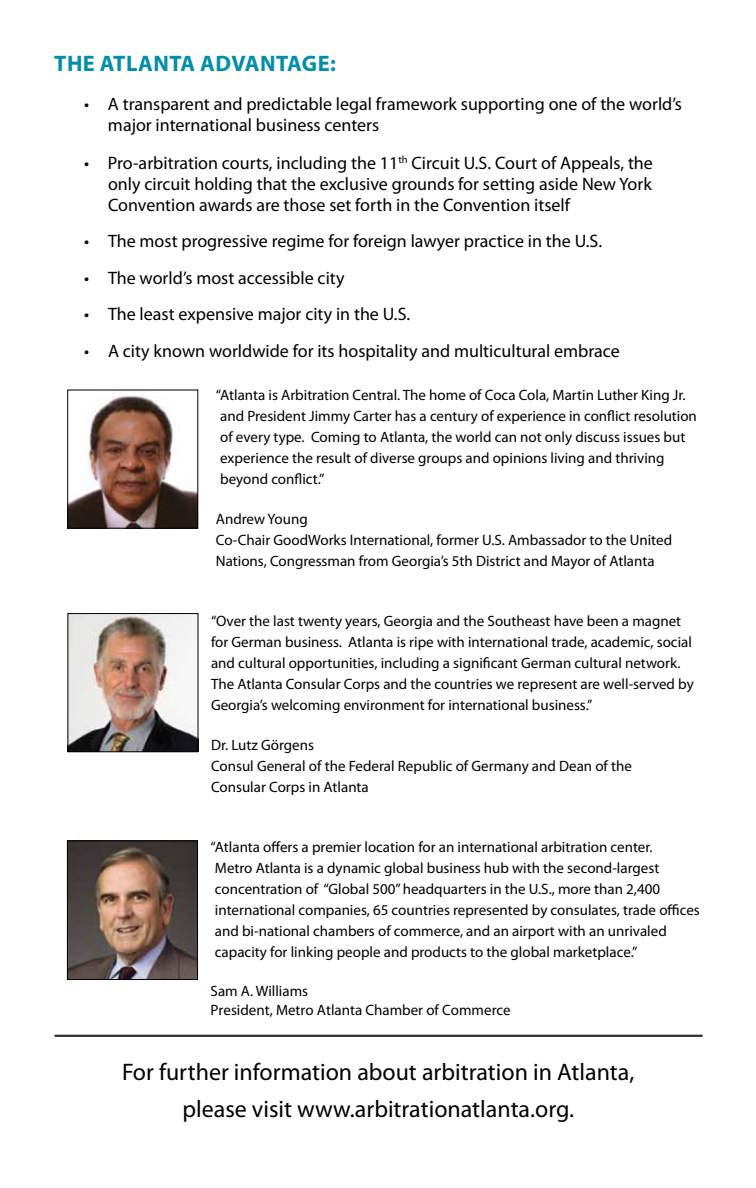
<style>
.page{position:relative;width:756px;height:1188px;background:#fff}
.page>*{position:absolute;margin:0;border:0;box-sizing:border-box;transform-origin:0 0}
.t1{font:24px/37.5px "Myriad Pro";color:#000;text-align:center}
.t2{font:700 22.5px "Myriad Pro";letter-spacing:.02em;color:#008da8}
.t3{font:18px/21px "Myriad Pro";color:#000}
.t4{font:15px/21px "Myriad Pro";color:#000}
</style>
<div class="page">
<img style="left:69px;top:395px;width:127px;height:132px">
<div style="left:67px;top:390px;width:131px;height:139px;border:1px solid #000"></div>
<img style="left:70px;top:615px;width:126px;height:135px">
<div style="left:68px;top:613px;width:130px;height:139px;border:1px solid #000"></div>
<img style="left:69px;top:843px;width:127px;height:135px">
<div style="left:67px;top:841px;width:131px;height:139px;border:1px solid #000"></div>
<hr style="left:55px;top:1035px;width:648px;height:1px;background:#000">
<hr style="left:55px;top:1036px;width:648px;height:1px;background:#000">
<h2 class="t2" style="left:54px;top:49px;width:283px">THE ATLANTA ADVANTAGE:</h2>
<p class="t3" style="left:108px;top:93px;width:576px;text-indent:-24px">• A transparent and predictable legal framework supporting one of the world’s major international business centers</p>
<p class="t3" style="left:108px;top:152px;width:546px;text-align:justify;text-indent:-24px">• Pro-arbitration courts, including the 11<sup>th</sup> Circuit U.S. Court of Appeals, the only circuit holding that the exclusive grounds for setting aside New York Convention awards are those set forth in the Convention itself</p>
<p class="t3" style="left:84px;top:231px;width:520px">• The most progressive regime for foreign lawyer practice in the U.S.</p>
<p class="t3" style="left:84px;top:267px;width:262px">• The world’s most accessible city</p>
<p class="t3" style="left:84px;top:303px;width:328px">• The least expensive major city in the U.S.</p>
<p class="t3" style="left:84px;top:340px;width:537px">• A city known worldwide for its hospitality and multicultural embrace</p>
<p class="t4" style="left:216px;top:385px;width:483px">“Atlanta is Arbitration Central. The home of Coca Cola, Martin Luther King Jr. and President Jimmy Carter has a century of experience in conflict resolution of every type. Coming to Atlanta, the world can not only discuss issues but experience the result of diverse groups and opinions living and thriving beyond conflict.”</p>
<p class="t4" style="left:216px;top:508px;width:458px">Andrew Young<br>Co-Chair GoodWorks International, former U.S. Ambassador to the United<br>Nations, Congressman from Georgia’s 5th District and Mayor of Atlanta</p>
<p class="t4" style="left:211px;top:611px;width:484px">“Over the last twenty years, Georgia and the Southeast have been a magnet for German business. Atlanta is ripe with international trade, academic, social and cultural opportunities, including a significant German cultural network.<br>The Atlanta Consular Corps and the countries we represent are well-served by Georgia’s welcoming environment for international business.”</p>
<p class="t4" style="left:211px;top:734px;width:422px">Dr. Lutz Görgens<br>Consul General of the Federal Republic of Germany and Dean of the<br>Consular Corps in Atlanta</p>
<p class="t4" style="left:211px;top:836px;width:491px">“Atlanta offers a premier location for an international arbitration center.<br>Metro Atlanta is a dynamic global business hub with the second-largest concentration of “Global 500” headquarters in the U.S., more than 2,400 international companies, 65 countries represented by consulates, trade offices and bi-national chambers of commerce, and an airport with an unrivaled capacity for linking people and products to the global marketplace.”</p>
<p class="t4" style="left:211px;top:982px;width:302px;line-height:18.3px">Sam A. Williams<br>President, Metro Atlanta Chamber of Commerce</p>
<h1 class="t1" style="left:122px;top:1053px;width:514px">For further information about arbitration in Atlanta, please visit www.arbitrationatlanta.org.</h1>
</div>
